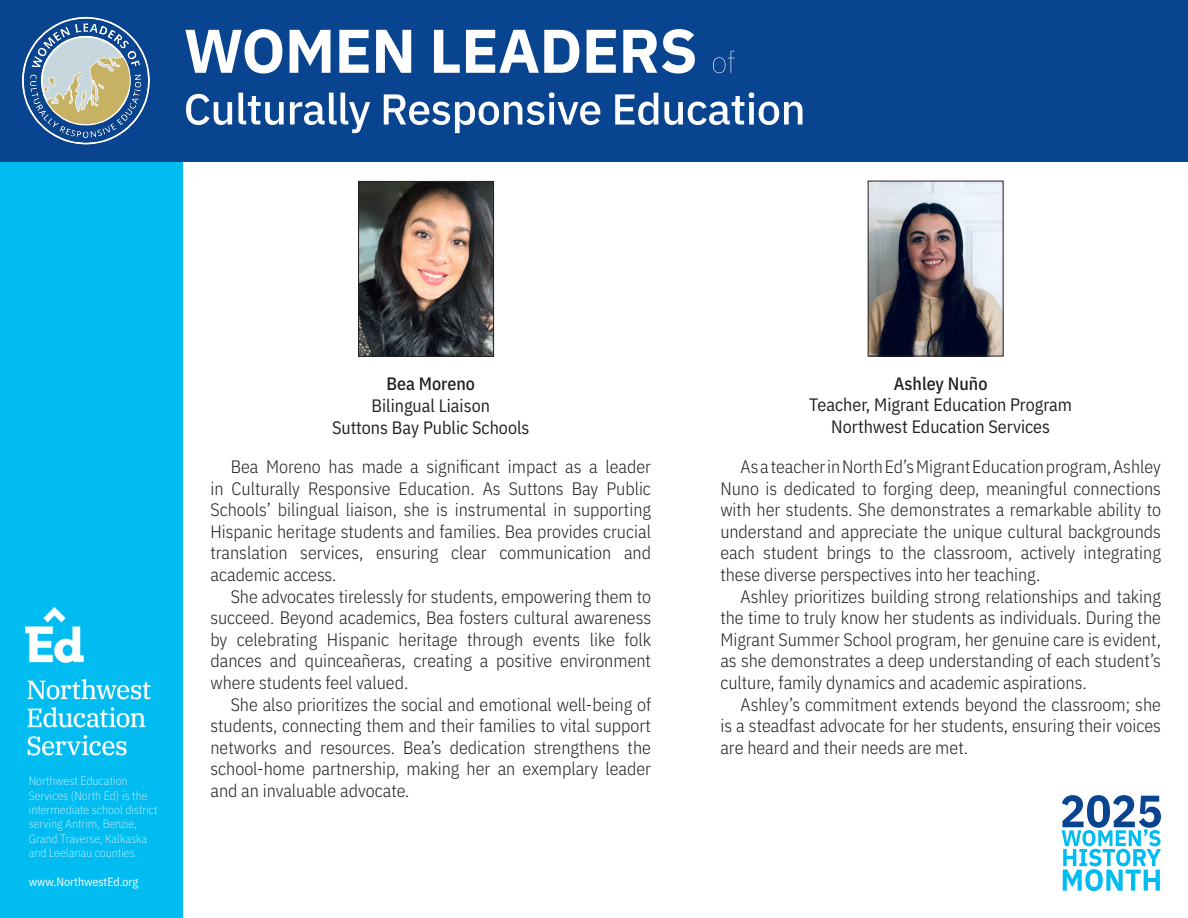
<style>
.page{position:relative;width:1188px;height:918px;background:#fff}
.page>*{position:absolute;margin:0;border:0;box-sizing:border-box;transform-origin:0 0}
.t1{font:300 18px/21.6px "IBM Plex Sans Cond";color:#231f20;text-align:justify}
.t2{font:18px "IBM Plex Sans Cond";color:#231f20}
.t3{font:18px "IBM Plex Sans Cond Medm";color:#231f20}
.t4{font:300 expanded 12px/14.4px "IBM Plex Sans Cond";color:#fff}
.t5{font:12px "IBM Plex Sans Cond";color:#fff}
</style>
<div class="page">
<div style="left:0;top:0;width:183px;height:918px;background:#00bcf1"></div>
<div style="left:0;top:0;width:1188px;height:162px;background:#094491"></div>
<img style="left:26px;top:607px;width:125px;height:148px">
<svg style="left:1062px;top:795px;width:99px;height:96px"></svg>
<svg style="left:186px;top:92px;width:616px;height:41px"></svg>
<svg style="left:185px;top:29px;width:550px;height:45px"></svg>
<img style="left:22px;top:16px;width:128px;height:129px">
<img style="left:360px;top:183px;width:132px;height:172px">
<div style="left:358px;top:181px;width:136px;height:176px;border:1px solid #231f20"></div>
<img style="left:870px;top:183px;width:132px;height:171px">
<div style="left:868px;top:181px;width:136px;height:175px;border:1px solid #231f20"></div>
<p class="t4" style="left:29px;top:773px;width:130px">Northwest Education<br>Services (North Ed) is the intermediate school district serving Antrim, Benzie,<br>Grand Traverse, Kalkaska and Leelanau counties.</p>
<p class="t5" style="left:29px;top:872px;width:111px">www.NorthwestEd.org</p>
<p class="t3" style="left:386px;top:370px;width:90px">Bea Moreno</p>
<p class="t2" style="left:372px;top:392px;width:120px">Bilingual Liaison</p>
<p class="t2" style="left:332px;top:413px;width:199px">Suttons Bay Public Schools</p>
<p class="t1" style="left:210px;top:454px;width:442px;text-indent:20px">Bea Moreno has made a significant impact as a leader in Culturally Responsive Education. As Suttons Bay Public Schools’ bilingual liaison, she is instrumental in supporting Hispanic heritage students and families. Bea provides crucial translation services, ensuring clear communication and academic access.</p>
<p class="t1" style="left:210px;top:584px;width:442px;text-indent:20px">She advocates tirelessly for students, empowering them to succeed. Beyond academics, Bea fosters cultural awareness by celebrating Hispanic heritage through events like folk dances and quinceañeras, creating a positive environment where students feel valued.</p>
<p class="t1" style="left:210px;top:692px;width:442px;text-indent:20px">She also prioritizes the social and emotional well-being of students, connecting them and their families to vital support networks and resources. Bea’s dedication strengthens the school-home partnership, making her an exemplary leader and an invaluable advocate.</p>
<p class="t3" style="left:894px;top:369px;width:95px">Ashley Nuño</p>
<p class="t2" style="left:809px;top:391px;width:264px">Teacher, Migrant Education Program</p>
<p class="t2" style="left:831px;top:413px;width:220px">Northwest Education Services</p>
<p class="t1" style="left:720px;top:454px;width:442px;text-indent:20px">As a teacher in North Ed’s Migrant Education program, Ashley Nuno is dedicated to forging deep, meaningful connections with her students. She demonstrates a remarkable ability to understand and appreciate the unique cultural backgrounds each student brings to the classroom, actively integrating these diverse perspectives into her teaching.</p>
<p class="t1" style="left:720px;top:584px;width:442px;text-indent:20px">Ashley prioritizes building strong relationships and taking the time to truly know her students as individuals. During the Migrant Summer School program, her genuine care is evident, as she demonstrates a deep understanding of each student’s culture, family dynamics and academic aspirations.</p>
<p class="t1" style="left:720px;top:692px;width:442px;text-indent:20px">Ashley’s commitment extends beyond the classroom; she is a steadfast advocate for her students, ensuring their voices are heard and their needs are met.</p>
</div>
